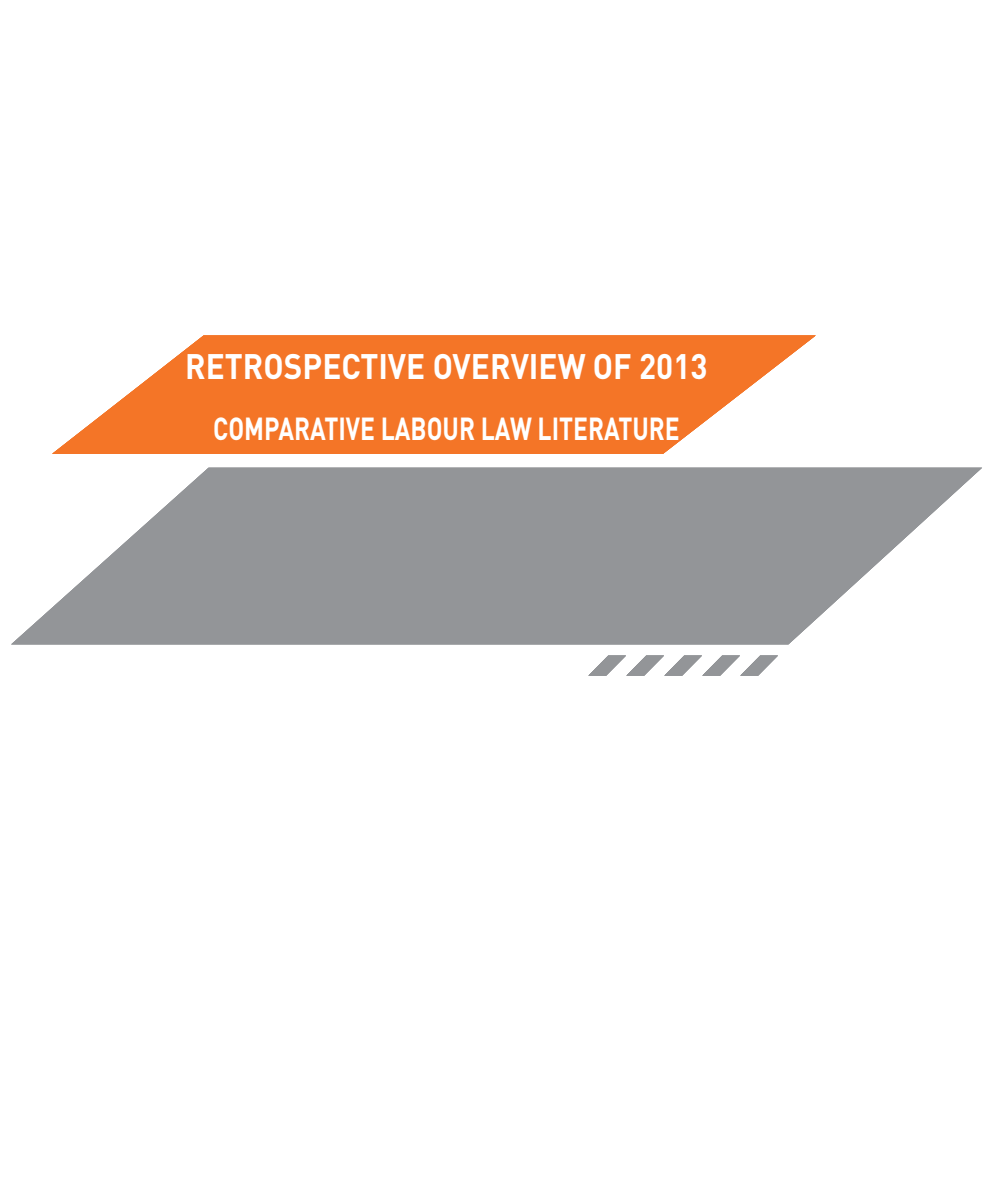
<style>
.page{position:relative;width:993px;height:1191px;background:#fff}
.page>*{position:absolute;margin:0;border:0;box-sizing:border-box;transform-origin:0 0}
.t1{font:700 42px/61.2px "DIN";color:#fff;text-align:center}
.t2{font:700 35px "DIN";color:#fff;scale:.9 1}
.t3{font:700 31.5px "DIN";color:#fff;scale:.78 1}
</style>
<div class="page">
<svg style="left:11px;top:468px;width:970px;height:176px;fill:#939598"></svg>
<svg style="left:52px;top:335px;width:763px;height:119px;fill:#f47527"></svg>
<svg style="left:589px;top:655px;width:188px;height:20px"></svg>
<h1 class="t1" style="left:186px;top:334px;width:509px">JURISPRUDENCE SOCIALE<br>COMPARÉE</h1>
<p class="t2" style="left:185px;top:343px;width:213px">RETROSPECTIVE</p>
<p class="t2" style="left:432px;top:343px;width:43px">OVERVIE</p>
<p class="t2" style="left:557px;top:343px;width:168px">W OF 2013</p>
<p class="t3" style="left:213px;top:408px;width:435px">CO MPARATIVE LABOUR LAW LITERATURE</p>
</div>
